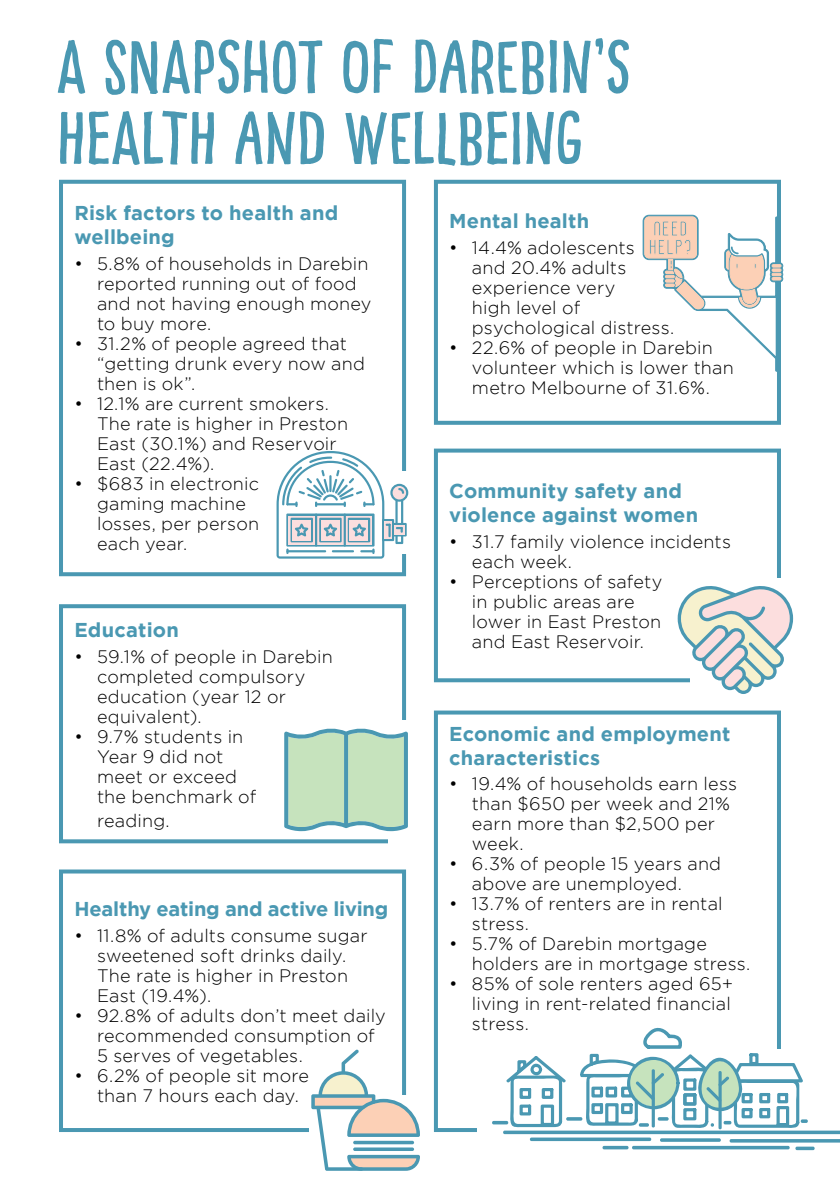
<style>
.page{position:relative;width:840px;height:1191px;background:#fff}
.page>*{position:absolute;margin:0;border:0;box-sizing:border-box;transform-origin:0 0}
.t1{font:73.6px/71.2px "Pinto NO 01";letter-spacing:-.005em;color:#4a98b2}
.t2{font:700 20px/24px "Gotham";letter-spacing:.01em;color:#4a98b2}
.t3{font:700 20px "Gotham";letter-spacing:-.01em;color:#4a98b2}
.t4{font:300 18px/20px "Gotham";letter-spacing:.01em;color:#000}
</style>
<div class="page">
<div style="left:59px;top:180px;width:347px;height:396px;border:4px solid #4a98b2"></div>
<div style="left:59px;top:604px;width:347px;height:239px;border:4px solid #4a98b2"></div>
<div style="left:59px;top:869px;width:347px;height:263px;border:4px solid #4a98b2"></div>
<div style="left:433px;top:180px;width:347px;height:245px;border:4px solid #4a98b2"></div>
<div style="left:433px;top:448px;width:347px;height:234px;border:4px solid #4a98b2"></div>
<div style="left:433px;top:710px;width:347px;height:422px;border:4px solid #4a98b2"></div>
<div style="left:477px;top:1100px;width:301px;height:70px;background:#fff"></div>
<svg style="left:492px;top:1025px;width:347px;height:125px"></svg>
<div style="left:309px;top:1121px;width:58px;height:17px;background:#fff"></div>
<div style="left:388px;top:720px;width:26px;height:132px;background:#fff"></div>
<div style="left:388px;top:471px;width:26px;height:82px;background:#fff"></div>
<div style="left:763px;top:578px;width:25px;height:115px;background:#fff"></div>
<svg style="left:284px;top:728px;width:123px;height:103px;background:#b3d7bf"></svg>
<svg style="left:677px;top:586px;width:115px;height:108px"></svg>
<svg style="left:311px;top:1049px;width:109px;height:121px"></svg>
<svg style="left:353px;top:1140px;width:61px;height:4px"></svg>
<svg style="left:353px;top:1147px;width:61px;height:4px"></svg>
<svg style="left:390px;top:484px;width:18px;height:18px"></svg>
<svg style="left:392px;top:486px;width:14px;height:13px"></svg>
<svg style="left:392px;top:523px;width:14px;height:13px"></svg>
<svg style="left:276px;top:451px;width:128px;height:107px"></svg>
<svg style="left:642px;top:214px;width:141px;height:158px"></svg>
<h1 class="t1" style="left:57px;top:32px;width:575px">A SNAPSHOT OF DAREBIN’S<br>HEALTH AND WELLBEING</h1>
<p class="t2" style="left:74px;top:201px;width:265px">Risk factors to health and wellbeing</p>
<p class="t4" style="left:97px;top:253px;width:276px;text-indent:-23px">• 5.8% of households in Darebin reported running out of food and not having enough money to buy more.</p>
<p class="t4" style="left:97px;top:333px;width:269px;text-indent:-23px">• 31.2% of people agreed that “getting drunk every now and then is ok”.</p>
<p class="t4" style="left:97px;top:393px;width:252px;text-indent:-23px">• 12.1% are current smokers.<br>The rate is higher in Preston<br>East (30.1%) and Reservoir<br>East (22.4%).</p>
<p class="t4" style="left:97px;top:473px;width:163px;text-indent:-23px">• $683 in electronic gaming machine losses, per person each year.</p>
<p class="t2" style="left:449px;top:209px;width:141px">Mental health</p>
<p class="t4" style="left:471px;top:237px;width:204px;text-indent:-23px">• 14.4% adolescents<br>and 20.4% adults experience very<br>high level of psychological distress.</p>
<p class="t4" style="left:471px;top:337px;width:263px;text-indent:-23px">• 22.6% of people in Darebin volunteer which is lower than metro Melbourne of 31.6%.</p>
<p class="t2" style="left:449px;top:478px;width:250px">Community safety and violence against women</p>
<p class="t4" style="left:471px;top:531px;width:260px;text-indent:-23px">• 31.7 family violence incidents each week.</p>
<p class="t4" style="left:471px;top:571px;width:192px;text-indent:-23px">• Perceptions of safety in public areas are lower in East Preston and East Reservoir.</p>
<p class="t2" style="left:74px;top:617px;width:106px">Education</p>
<p class="t4" style="left:97px;top:646px;width:237px;text-indent:-23px">• 59.1% of people in Darebin completed compulsory education (year 12 or equivalent).</p>
<p class="t4" style="left:97px;top:726px;width:160px;text-indent:-23px">• 9.7% students in<br>Year 9 did not meet or exceed the benchmark of</p>
<p class="t4" style="left:97px;top:810px;width:74px">reading.</p>
<p class="t2" style="left:449px;top:721px;width:282px">Economic and employment characteristics</p>
<p class="t4" style="left:471px;top:773px;width:266px;text-indent:-23px">• 19.4% of households earn less than $650 per week and 21% earn more than $2,500 per week.</p>
<p class="t4" style="left:471px;top:853px;width:250px;text-indent:-23px">• 6.3% of people 15 years and above are unemployed.</p>
<p class="t4" style="left:471px;top:893px;width:252px;text-indent:-23px">• 13.7% of renters are in rental stress.</p>
<p class="t4" style="left:471px;top:933px;width:280px;text-indent:-23px">• 5.7% of Darebin mortgage holders are in mortgage stress.</p>
<p class="t4" style="left:471px;top:973px;width:263px;text-indent:-23px">• 85% of sole renters aged 65+ living in rent-related financial stress.</p>
<p class="t3" style="left:74px;top:897px;width:315px">Healthy eating and active living</p>
<p class="t4" style="left:97px;top:925px;width:272px;text-indent:-23px">• 11.8% of adults consume sugar sweetened soft drinks daily.<br>The rate is higher in Preston<br>East (19.4%).</p>
<p class="t4" style="left:97px;top:1005px;width:290px;text-indent:-23px">• 92.8% of adults don’t meet daily recommended consumption of<br>5 serves of vegetables.</p>
<p class="t4" style="left:97px;top:1065px;width:213px;text-indent:-23px">• 6.2% of people sit more than 7 hours each day.</p>
</div>
